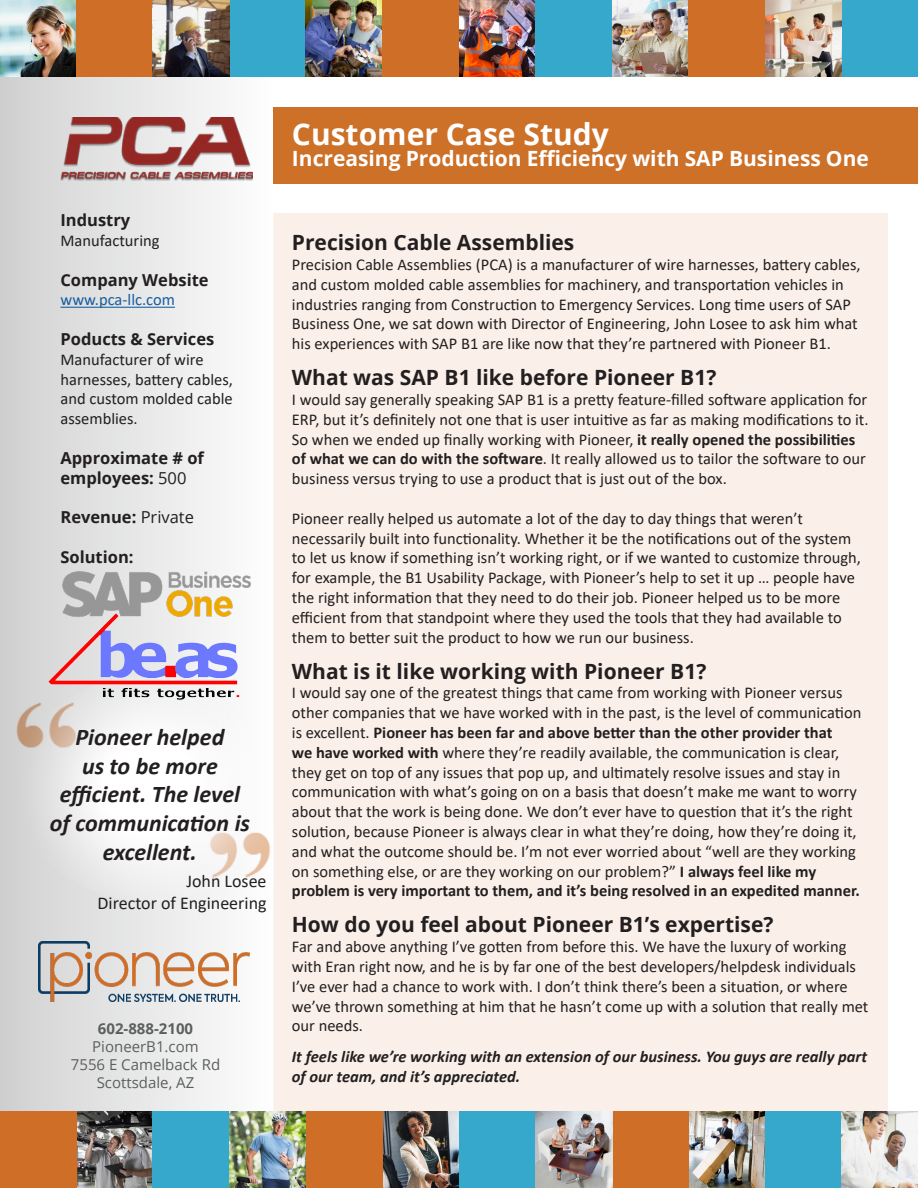
<style>
.page{position:relative;width:918px;height:1188px;background:#fff}
.page>*{position:absolute;margin:0;border:0;box-sizing:border-box;transform-origin:0 0}
.t1{font:700 30px "Open Sans";color:#fff}
.t2{font:italic 700 24px/28.8px "Calibri";color:#231f20;text-align:center}
.t3{font:700 21px "Open Sans";color:#231f20}
.t4{font:700 21px "Open Sans";color:#fff}
.t5{font:18px "Calibri";color:#231f20}
.t6{font:16.5px/19.8px "Calibri";color:#231f20}
.t7{font:italic 700 16.5px/19.8px "Calibri";color:#231f20}
.t8{font:700 16.5px/19.8px "Open Sans";color:#231f20}
.t9{font:16.5px "Calibri";color:#175d9e}
.t10{font:15px "Open Sans";color:#5d5f5e}
.t11{font:700 15px "Open Sans";color:#5d5f5e}
.s1{font-weight:400}
.s2{font-weight:700}
</style>
<div class="page">
<div style="left:273px;top:214px;width:615px;height:905px;background:#faf0e9"></div>
<div style="left:0;top:0;width:273px;height:1188px;background:linear-gradient(to right,#d0d0d0,#fdfdfe)"></div>
<svg style="left:14px;top:676px;width:271px;height:225px"></svg>
<div style="left:273px;top:107px;width:645px;height:76px;background:#cd7028"></div>
<img style="left:62px;top:570px;width:190px;height:50px">
<img style="left:60px;top:117px;width:192px;height:63px">
<hr style="left:60px;top:307px;width:115px;height:1px;background:#175d9e">
<img style="left:383px;top:1112px;width:76px;height:76px">
<img style="left:689px;top:1112px;width:76px;height:76px">
<div style="left:229px;top:0;width:77px;height:76px;background:#35a8cc"></div>
<img style="left:459px;top:0;width:77px;height:76px">
<div style="left:536px;top:0;width:76px;height:76px;background:#35a8cc"></div>
<img style="left:0;top:0;width:76px;height:76px">
<img style="left:306px;top:0;width:76px;height:76px">
<img style="left:77px;top:1112px;width:75px;height:76px">
<div style="left:383px;top:0;width:76px;height:76px;background:#cf6f27"></div>
<div style="left:76px;top:0;width:77px;height:76px;background:#cf6f27"></div>
<div style="left:842px;top:0;width:76px;height:76px;background:#35a8cc"></div>
<img style="left:612px;top:0;width:77px;height:76px">
<div style="left:689px;top:0;width:76px;height:76px;background:#cf6f27"></div>
<div style="left:152px;top:1112px;width:77px;height:76px;background:#35a8cc"></div>
<div style="left:459px;top:1112px;width:77px;height:76px;background:#35a8cc"></div>
<div style="left:306px;top:1112px;width:77px;height:76px;background:#cf6f27"></div>
<div style="left:0;top:1112px;width:77px;height:76px;background:#cf6f27"></div>
<div style="left:765px;top:1112px;width:77px;height:76px;background:#35a8cc"></div>
<div style="left:612px;top:1112px;width:77px;height:76px;background:#cf6f27"></div>
<img style="left:841px;top:1112px;width:77px;height:76px">
<img style="left:765px;top:0;width:77px;height:76px">
<img style="left:153px;top:0;width:76px;height:76px">
<img style="left:536px;top:1112px;width:76px;height:76px">
<img style="left:229px;top:1112px;width:77px;height:76px">
<img style="left:38px;top:941px;width:212px;height:60px">
<img style="left:47px;top:612px;width:193px;height:89px">
<p class="t8" style="left:60px;top:210px;width:71px">Industry</p>
<p class="t6" style="left:60px;top:230px;width:101px">Manufacturing</p>
<p class="t8" style="left:60px;top:269px;width:150px">Company Website</p>
<p class="t9" style="left:60px;top:288px;width:116px">www.pca-llc.com</p>
<p class="t8" style="left:60px;top:329px;width:155px">Poducts &amp; Services</p>
<p class="t6" style="left:60px;top:349px;width:174px">Manufacturer of wire harnesses, battery cables, and custom molded cable assemblies.</p>
<p class="t8" style="left:60px;top:447px;width:145px">Approximate # of employees: <span class="s1">500</span></p>
<p class="t8" style="left:60px;top:507px;width:135px">Revenue: <span class="s1">Private</span></p>
<p class="t8" style="left:60px;top:546px;width:75px">Solution:</p>
<p class="t2" style="left:50px;top:722px;width:202px">Pioneer helped<br>us to be more efficient. The level of communication is excellent.</p>
<p class="t5" style="left:186px;top:869px;width:82px">John Losee</p>
<p class="t5" style="left:98px;top:890px;width:171px">Director of Engineering</p>
<p class="t11" style="left:98px;top:1018px;width:97px">602-888-2100</p>
<p class="t10" style="left:92px;top:1036px;width:108px">PioneerB1.com</p>
<p class="t10" style="left:71px;top:1054px;width:151px">7556 E Camelback Rd</p>
<p class="t10" style="left:97px;top:1072px;width:99px">Scottsdale, AZ</p>
<p class="t1" style="left:292px;top:113px;width:318px">Customer Case Study</p>
<p class="t4" style="left:292px;top:144px;width:578px">Increasing Production Efficiency with SAP Business One</p>
<p class="t3" style="left:292px;top:228px;width:284px">Precision Cable Assemblies</p>
<p class="t6" style="left:292px;top:254px;width:570px">Precision Cable Assemblies (PCA) is a manufacturer of wire harnesses, battery cables, and custom molded cable assemblies for machinery, and transportation vehicles in industries ranging from Construction to Emergency Services. Long time users of SAP Business One, we sat down with Director of Engineering, John Losee to ask him what his experiences with SAP B1 are like now that they’re partnered with Pioneer B1.</p>
<p class="t3" style="left:292px;top:363px;width:426px">What was SAP B1 like before Pioneer B1?</p>
<p class="t6" style="left:292px;top:389px;width:578px">I would say generally speaking SAP B1 is a pretty feature-filled software application for ERP, but it’s definitely not one that is user intuitive as far as making modifications to it.<br>So when we ended up finally working with Pioneer, <span class="s2">it really opened the possibilities of what we can do with the software</span>. It really allowed us to tailor the software to our business versus trying to use a product that is just out of the box.</p>
<p class="t6" style="left:292px;top:508px;width:571px">Pioneer really helped us automate a lot of the day to day things that weren’t necessarily built into functionality. Whether it be the notifications out of the system to let us know if something isn’t working right, or if we wanted to customize through, for example, the B1 Usability Package, with Pioneer’s help to set it up … people have the right information that they need to do their job. Pioneer helped us to be more efficient from that standpoint where they used the tools that they had available to them to better suit the product to how we run our business.</p>
<p class="t3" style="left:292px;top:656px;width:416px">What is it like working with Pioneer B1?</p>
<p class="t6" style="left:292px;top:683px;width:571px">I would say one of the greatest things that came from working with Pioneer versus other companies that we have worked with in the past, is the level of communication is excellent. <span class="s2">Pioneer has been far and above better than the other provider that<br>we have worked with</span> where they’re readily available, the communication is clear, they get on top of any issues that pop up, and ultimately resolve issues and stay in communication with what’s going on on a basis that doesn’t make me want to worry about that the work is being done. We don’t ever have to question that it’s the right solution, because Pioneer is always clear in what they’re doing, how they’re doing it, and what the outcome should be. I’m not ever worried about “well are they working on something else, or are they working on our problem?” <span class="s2">I always feel like my problem is very important to them, and it’s being resolved in an expedited manner.</span></p>
<p class="t3" style="left:292px;top:910px;width:483px">How do you feel about Pioneer B1’s expertise?</p>
<p class="t6" style="left:292px;top:936px;width:578px">Far and above anything I’ve gotten from before this. We have the luxury of working with Eran right now, and he is by far one of the best developers/helpdesk individuals I’ve ever had a chance to work with. I don’t think there’s been a situation, or where we’ve thrown something at him that he hasn’t come up with a solution that really met our needs.</p>
<p class="t7" style="left:292px;top:1046px;width:577px">It feels like we’re working with an extension of our business. You guys are really part of our team, and it’s appreciated.</p>
</div>
